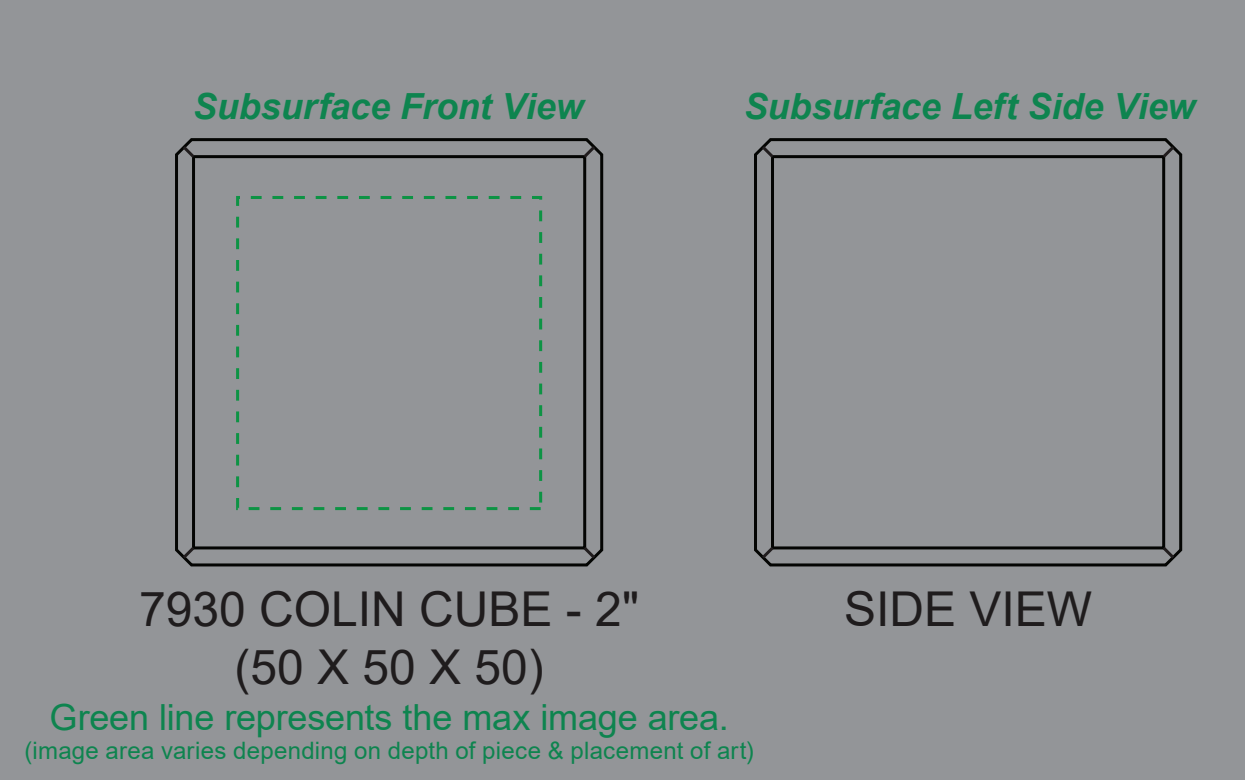
<style>
.page{position:relative;width:1245px;height:780px;background:#939598}
.page>*{position:absolute;margin:0;border:0;box-sizing:border-box;transform-origin:0 0}
.t1{font:48px/57.6px "Arial";color:#1f1c1d;text-align:center}
.t2{font:italic 700 36px "Arial";color:#0e844f}
.t3{font:36px "Arial";letter-spacing:-.005em;color:#0e844f}
.t4{font:24px "Arial";letter-spacing:.01em;color:#0e844f}
</style>
<div class="page">
<svg style="left:175px;top:138px;width:429px;height:429px"></svg>
<svg style="left:580px;top:143px;width:18px;height:18px"></svg>
<svg style="left:180px;top:143px;width:18px;height:18px"></svg>
<svg style="left:180px;top:544px;width:18px;height:18px"></svg>
<svg style="left:580px;top:544px;width:18px;height:18px"></svg>
<svg style="left:754px;top:138px;width:429px;height:429px"></svg>
<svg style="left:1159px;top:143px;width:18px;height:18px"></svg>
<svg style="left:759px;top:143px;width:18px;height:18px"></svg>
<svg style="left:759px;top:544px;width:18px;height:18px"></svg>
<svg style="left:1159px;top:544px;width:18px;height:18px"></svg>
<h2 class="t2" style="left:193px;top:82px;width:392px">Subsurface Front View</h2>
<h2 class="t2" style="left:744px;top:82px;width:453px">Subsurface Left Side View</h2>
<h1 class="t1" style="left:139px;top:580px;width:501px">7930 COLIN CUBE - 2" (50 X 50 X 50)</h1>
<h2 class="t3" style="left:50px;top:693px;width:681px">Green line represents the max image area.</h2>
<p class="t4" style="left:24px;top:734px;width:731px">(image area varies depending on depth of piece &amp; placement of art)</p>
<h1 class="t1" style="left:844px;top:580px;width:250px">SIDE VIEW</h1>
</div>
